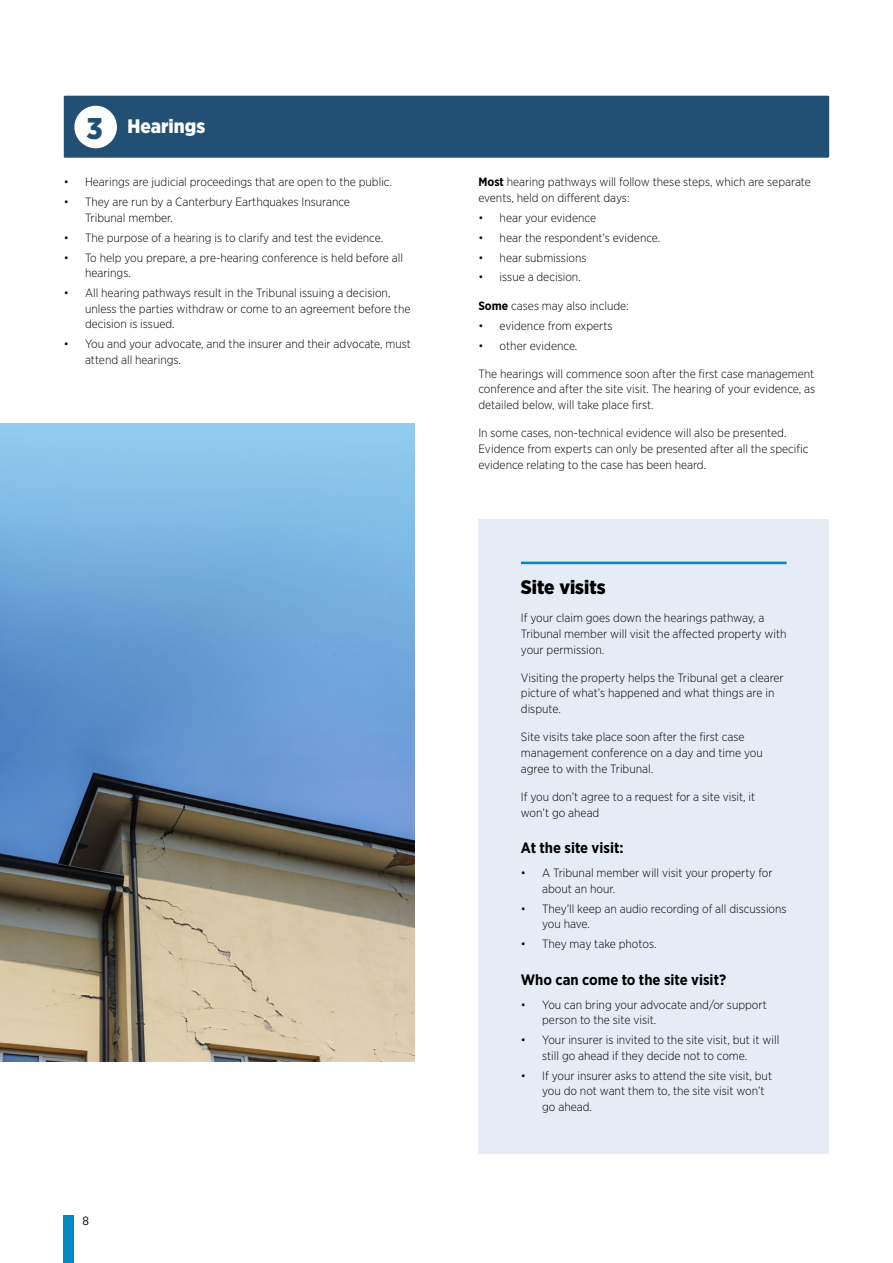
<style>
.page{position:relative;width:893px;height:1263px;background:#fff}
.page>*{position:absolute;margin:0;border:0;box-sizing:border-box;transform-origin:0 0}
.ANCH_Circ{font:900 30px "Gotham Narrow";color:#215074}
.t1{font:900 19.5px "Gotham Narrow";color:#000}
.H3_B{font:900 19.5px "Gotham Narrow";color:#fff}
.t2{font:700 15px "Gotham Narrow";color:#000}
.MAIN{font:300 12px/15.6px "Gotham Narrow";color:#000}
.t3{font:12px "Gotham Narrow";color:#000}
.s1{font-weight:700}
</style>
<div class="page">
<div style="left:64px;top:96px;width:765px;height:62px;background:#215074"></div>
<div style="left:74px;top:106px;width:43px;height:42px;background:#fff;border-radius:50%"></div>
<div style="left:478px;top:519px;width:351px;height:634px;background:#e6ecf5"></div>
<hr style="left:521px;top:562px;width:266px;height:2px;background:#008ac1">
<img style="left:0;top:423px;width:415px;height:638px">
<div style="left:64px;top:1216px;width:10px;height:47px;background:#008ac1"></div>
<p class="ANCH_Circ" style="left:87px;top:109px;width:18px">3</p>
<p class="H3_B" style="left:128px;top:113px;width:79px">Hearings</p>
<p class="MAIN" style="left:64px;top:174px;width:330px">• Hearings are judicial proceedings that are open to the public.</p>
<p class="MAIN" style="left:85px;top:194px;width:266px;text-indent:-21px">• They are run by a Canterbury Earthquakes Insurance<br>Tribunal member.</p>
<p class="MAIN" style="left:64px;top:229px;width:321px">• The purpose of a hearing is to clarify and test the evidence.</p>
<p class="MAIN" style="left:85px;top:249px;width:319px;text-indent:-21px">• To help you prepare, a pre-hearing conference is held before all hearings.</p>
<p class="MAIN" style="left:85px;top:285px;width:327px;text-indent:-21px">• All hearing pathways result in the Tribunal issuing a decision, unless the parties withdraw or come to an agreement before the decision is issued.</p>
<p class="MAIN" style="left:85px;top:336px;width:327px;text-indent:-21px">• You and your advocate, and the insurer and their advocate, must attend all hearings.</p>
<p class="t3" style="left:82px;top:1213px;width:8px">8</p>
<p class="MAIN" style="left:478px;top:174px;width:334px"><span class="s1">Most</span> hearing pathways will follow these steps, which are separate events, held on different days:</p>
<p class="MAIN" style="left:478px;top:210px;width:119px">• hear your evidence</p>
<p class="MAIN" style="left:478px;top:229px;width:183px">• hear the respondent’s evidence.</p>
<p class="MAIN" style="left:478px;top:249px;width:110px">• hear submissions</p>
<p class="MAIN" style="left:478px;top:269px;width:104px">• issue a decision.</p>
<p class="MAIN" style="left:478px;top:297px;width:152px"><span class="s1">Some</span> cases may also include:</p>
<p class="MAIN" style="left:478px;top:317px;width:136px">• evidence from experts</p>
<p class="MAIN" style="left:478px;top:337px;width:101px">• other evidence.</p>
<p class="MAIN" style="left:478px;top:366px;width:338px;text-align:justify">The hearings will commence soon after the first case management conference and after the site visit. The hearing of your evidence, as detailed below, will take place first.</p>
<p class="MAIN" style="left:478px;top:425px;width:332px">In some cases, non-technical evidence will also be presented.<br>Evidence from experts can only be presented after all the specific evidence relating to the case has been heard.</p>
<h3 class="t1" style="left:521px;top:574px;width:86px">Site visits</h3>
<p class="MAIN" style="left:521px;top:610px;width:267px">If your claim goes down the hearings pathway, a<br>Tribunal member will visit the affected property with your permission.</p>
<p class="MAIN" style="left:521px;top:669px;width:264px">Visiting the property helps the Tribunal get a clearer picture of what’s happened and what things are in dispute.</p>
<p class="MAIN" style="left:521px;top:729px;width:243px">Site visits take place soon after the first case management conference on a day and time you agree to with the Tribunal.</p>
<p class="MAIN" style="left:521px;top:789px;width:236px">If you don’t agree to a request for a site visit, it won’t go ahead</p>
<h4 class="t2" style="left:521px;top:838px;width:104px">At the site visit:</h4>
<p class="MAIN" style="left:542px;top:865px;width:232px;text-indent:-21px">• A Tribunal member will visit your property for about an hour.</p>
<p class="MAIN" style="left:542px;top:900px;width:246px;text-indent:-21px">• They’ll keep an audio recording of all discussions you have.</p>
<p class="MAIN" style="left:521px;top:936px;width:137px">• They may take photos.</p>
<h4 class="t2" style="left:521px;top:970px;width:207px">Who can come to the site visit?</h4>
<p class="MAIN" style="left:542px;top:996px;width:226px;text-indent:-21px">• You can bring your advocate and/or support person to the site visit.</p>
<p class="MAIN" style="left:542px;top:1032px;width:239px;text-indent:-21px">• Your insurer is invited to the site visit, but it will still go ahead if they decide not to come.</p>
<p class="MAIN" style="left:542px;top:1067px;width:231px;text-indent:-21px">• If your insurer asks to attend the site visit, but you do not want them to, the site visit won’t go ahead.</p>
</div>
